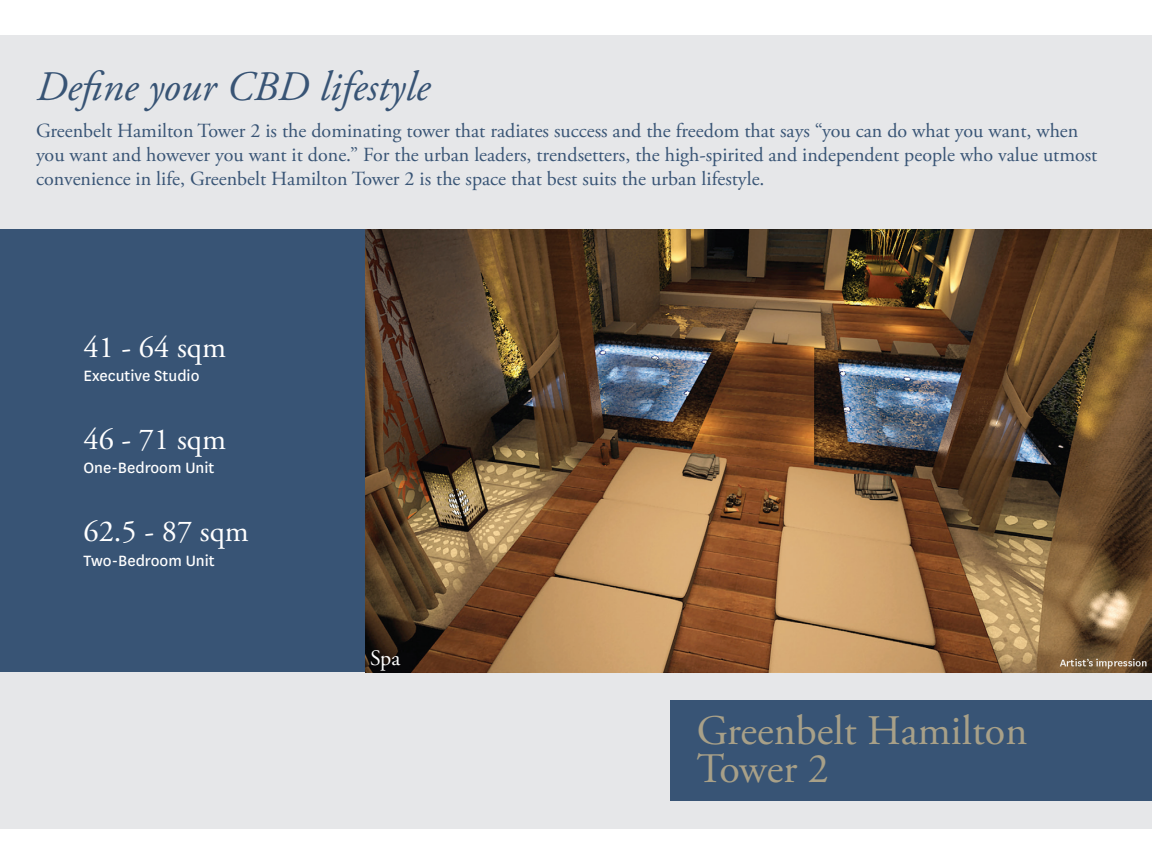
<style>
.page{position:relative;width:1152px;height:864px;background:#fff}
.page>*{position:absolute;margin:0;border:0;box-sizing:border-box;transform-origin:0 0}
.t1{font:42px/38px "Adobe Garamond Pro";color:#a8a088}
.t2{font:italic 42px "Adobe Garamond Pro";color:#385475}
.t3{font:30.4px "Adobe Garamond Pro";color:#fff}
.t4{font:22px "Adobe Garamond Pro";color:#fff}
.t5{font:20px/24px "Adobe Garamond Pro";color:#385475}
.t6{font:17.4px "National";color:#fff}
</style>
<div class="page">
<div style="left:0;top:35px;width:1152px;height:794px;background:#e6e7e9"></div>
<div style="left:0;top:229px;width:365px;height:443px;background:#385475"></div>
<img style="left:365px;top:229px;width:787px;height:443px">
<div style="left:670px;top:701px;width:482px;height:100px;background:#385475"></div>
<h1 class="t2" style="left:36px;top:62px;width:396px">Define your CBD lifestyle</h1>
<p class="t5" style="left:36px;top:120px;width:1063px">Greenbelt Hamilton Tower 2 is the dominating tower that radiates success and the freedom that says “you can do what you want, when you want and however you want it done.” For the urban leaders, trendsetters, the high-spirited and independent people who value utmost convenience in life, Greenbelt Hamilton Tower 2 is the space that best suits the urban lifestyle.</p>
<h2 class="t3" style="left:84px;top:329px;width:144px">41 - 64 sqm</h2>
<p class="t6" style="left:84px;top:364px;width:117px">Executive Studio</p>
<h2 class="t3" style="left:84px;top:421px;width:144px">46 - 71 sqm</h2>
<p class="t6" style="left:84px;top:457px;width:132px">One-Bedroom Unit</p>
<h2 class="t3" style="left:84px;top:513px;width:167px">62.5 - 87 sqm</h2>
<p class="t6" style="left:84px;top:549px;width:133px">Two-Bedroom Unit</p>
<p class="t4" style="left:370px;top:644px;width:32px">Spa</p>
<h1 class="t1" style="left:697px;top:713px;width:332px">Greenbelt Hamilton<br>Tower 2</h1>
</div>
